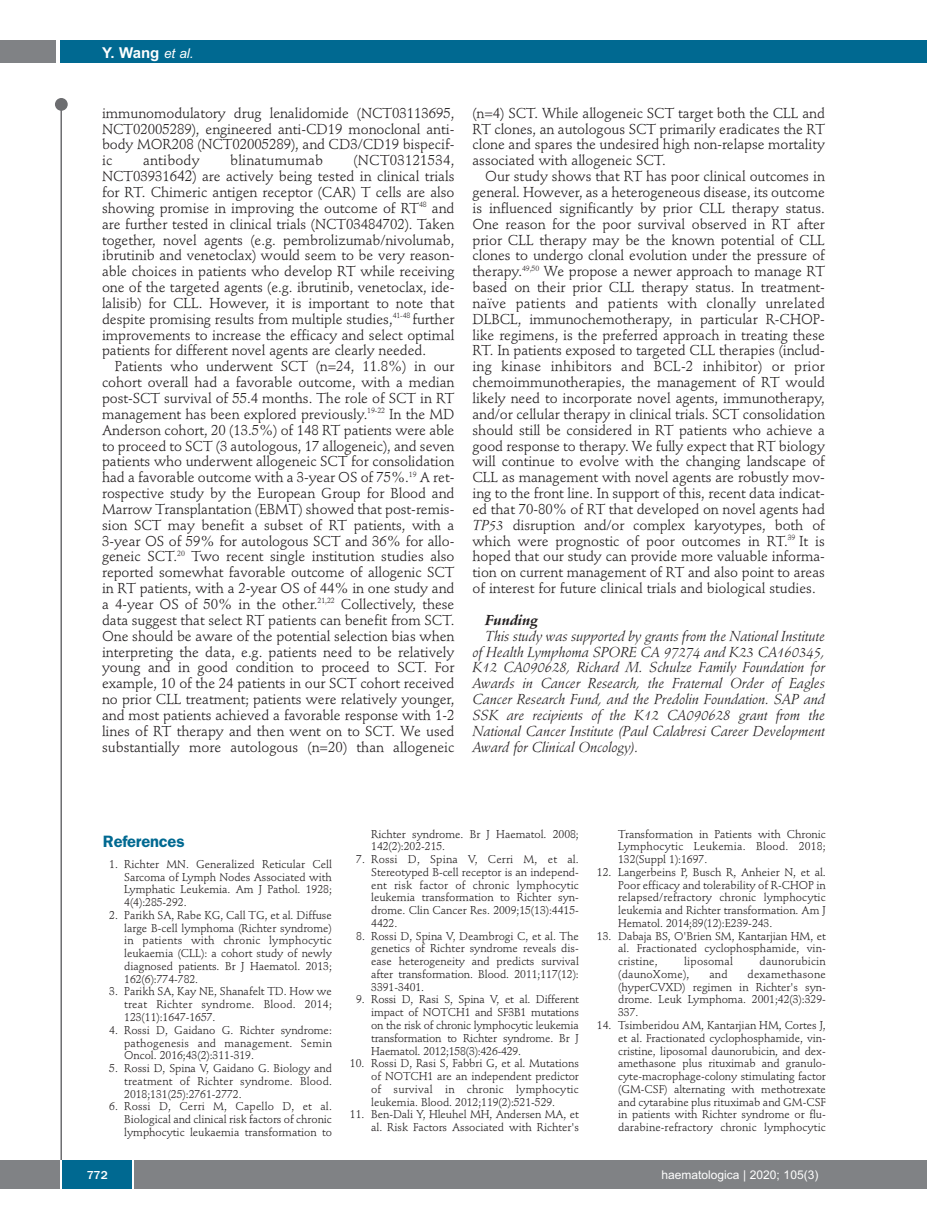
<style>
.page{position:relative;width:927px;height:1225px;background:#fff}
.page>*{position:absolute;margin:0;border:0;box-sizing:border-box;transform-origin:0 0}
.t1{font:600 16.5px "Franklin Gothic";letter-spacing:-.01em;color:#006991}
.t2{font:700 15px "Arial";color:#fff}
.t3{font:14.25px/15.9px "Stempel Schneidler";letter-spacing:-.005em;color:#231f20;text-align:justify}
.t4{font:italic 14.25px/15.9px "Stempel Schneidler";letter-spacing:-.005em;color:#231f20;text-align:justify}
.t5{font:14.25px "Stempel Schneidler";letter-spacing:.015em;color:#231f20}
.t6{font:italic 700 14.25px "Stempel Schneidler";letter-spacing:-.005em;color:#231f20}
.t7{font:12px "Arial";color:#fff}
.t8{font:500 12px "Franklin Gothic";color:#fff}
.t9{font:11.25px/12.8px "Stempel Schneidler";letter-spacing:-.005em;color:#231f20;text-align:justify}
.t10{font:11.25px "Stempel Schneidler";letter-spacing:.015em;color:#231f20}
.s1{font-weight:400;font-style:italic;font-size:13.5px}
.s2{font-size:15px}
.s3{font-style:italic}
</style>
<div class="page">
<div style="left:911px;top:40px;width:16px;height:22px;background:#006991"></div>
<div style="left:910px;top:1160px;width:17px;height:28px;background:#808285"></div>
<div style="left:55px;top:98px;width:13px;height:13px;background:#6c6d70;border-radius:50%"></div>
<hr style="left:60px;top:101px;width:2px;height:1061px;background:#6c6d70">
<div style="left:60px;top:40px;width:852px;height:22px;background:#006991"></div>
<div style="left:0;top:40px;width:56px;height:22px;background:#808285"></div>
<div style="left:0;top:1160px;width:911px;height:28px;background:#808285"></div>
<div style="left:62px;top:1160px;width:71px;height:28px;background:#006991"></div>
<hr style="left:60px;top:1160px;width:2px;height:28px;background:#fff">
<svg style="left:133px;top:1160px;width:1px;height:28px"></svg>
<p class="t2" style="left:102px;top:44px;width:93px">Y. Wang <span class="s1">et al.</span></p>
<p class="t3" style="left:102px;top:106px;width:354px">immunomodulatory drug lenalidomide (NCT03113695, NCT02005289), engineered anti-CD19 monoclonal anti&shy;body MOR208 (NCT02005289), and CD3/CD19 bispecif&shy;ic</p>
<p class="t5" style="left:143px;top:154px;width:58px">antibody</p>
<p class="t5" style="left:230px;top:154px;width:94px">blinatumumab</p>
<p class="t3" style="left:102px;top:154px;width:354px;text-indent:251px">(NCT03121534, NCT039316<span class="s2">42</span>) are actively being tested in clinical trials for RT. Chimeric antigen receptor (CAR) T cells are also showing promise in improving the outcome of RT<sup>48</sup> and are further tested in clinical trials (NCT03484702). Taken together, novel agents (e.g. pembrolizumab/nivolumab, ibrutinib and venetoclax) would seem to be very reason&shy;able choices in patients who develop RT while receiving one of the targeted agents (e.g. ibrutinib, venetoclax, ide&shy;lalisib) for CLL. However, it is important to note that despite promising results from multiple studies,<sup>41-48</sup> further improvements to increase the efficacy and select optimal patients for different novel agents are clearly needed.</p>
<p class="t3" style="left:102px;top:360px;width:354px;text-indent:13px">Patients who underwent SCT (n=24, 11.8%) in our cohort overall had a favorable outcome, with a median post-SCT survival of 55.4 months. The role of SCT in RT management has been explored previously.<sup>19-22</sup> In the MD Anderson cohort, 20 (13.5%) of 148 RT patients were able to proceed to SCT (3 autologous, 17 allogeneic), and seven patients who underwent allogeneic SCT for consolidation had a favorable outcome with a 3-year OS of 75%.<sup>19</sup> A ret&shy;rospective study by the European Group for Blood and Marrow Transplantation (EBMT) showed that post-remis&shy;sion SCT may benefit a subset of RT patients, with a 3-year OS of 59% for autologous SCT and 36% for allo&shy;geneic SCT.<sup>20</sup> Two recent single institution studies also reported somewhat favorable outcome of allogenic SCT in RT patients, with a 2-year OS of 44% in one study and a 4-year OS of 50% in the other.<sup>21,22</sup> Collectively, these data suggest that select RT patients can benefit from SCT.<br>One should be aware of the potential selection bias when interpreting the data, e.g. patients need to be relatively young and in good condition to proceed to SCT. For example, 10 of the 24 patients in our SCT cohort received no prior CLL treatment; patients were relatively younger, and most patients achieved a favorable response with 1-2 lines of RT therapy and then went on to SCT. We used substantially more autologous (n=20) than allogeneic</p>
<p class="t3" style="left:472px;top:106px;width:354px">(n=4) SCT. While allogeneic SCT target both the CLL and RT clones, an autologous SCT primarily eradicates the RT clone and spares the undesired high non-relapse mortality associated with allogeneic SCT.</p>
<p class="t3" style="left:472px;top:170px;width:354px;text-indent:13px">Our study shows that RT has poor clinical outcomes in general. However, as a heterogeneous disease, its outcome is influenced significantly by prior CLL therapy status.<br>One reason for the poor survival observed in RT after prior CLL therapy may be the known potential of CLL clones to undergo clonal evolution under the pressure of therapy.<sup>49,50</sup> We propose a newer approach to manage RT based on their prior CLL therapy status. In treatment&shy;naïve patients and patients with clonally unrelated DLBCL, immunochemotherapy, in particular R-CHOP&shy;like regimens, is the preferred approach in treating these RT. In patients exposed to targeted CLL therapies (includ&shy;ing kinase inhibitors and BCL-2 inhibitor) or prior chemoimmunotherapies, the management of RT would likely need to incorporate novel agents, immunotherapy, and/or cellular therapy in clinical trials. SCT consolidation should still be considered in RT patients who achieve a good response to therapy. We fully expect that RT biology will continue to evolve with the changing landscape of CLL as management with novel agents are robustly mov&shy;ing to the front line. In support of this, recent data indicat&shy;ed that 70-80% of RT that developed on novel agents had <span class="s3">TP53</span> disruption and/or complex karyotypes, both of which were prognostic of poor outcomes in RT.<sup>39</sup> It is hoped that our study can provide more valuable informa&shy;tion on current management of RT and also point to areas of interest for future clinical trials and biological studies.</p>
<p class="t6" style="left:485px;top:614px;width:54px">Funding</p>
<p class="t4" style="left:472px;top:629px;width:354px;text-indent:13px">This study was supported by grants from the National Institute of Health Lymphoma SPORE CA 97274 and K23 CA160345, K12 CA090628, Richard M. Schulze Family Foundation for Awards in Cancer Research, the Fraternal Order of Eagles Cancer Research Fund, and the Predolin Foundation. SAP and SSK are recipients of the K12 CA090628 grant from the National Cancer Institute (Paul Calabresi Career Development Award for Clinical Oncology).</p>
<p class="t1" style="left:103px;top:835px;width:83px">References</p>
<p class="t9" style="left:124px;top:859px;width:209px;text-indent:-15px">1. Richter MN. Generalized Reticular Cell Sarcoma of Lymph Nodes Associated with Lymphatic Leukemia. Am J Pathol. 1928; 4(4):285-292.</p>
<p class="t9" style="left:124px;top:910px;width:209px;text-indent:-15px">2. Parikh SA, Rabe KG, Call TG, et al. Diffuse large B-cell lymphoma (Richter syndrome) in patients with chronic lymphocytic leukaemia (CLL): a cohort study of newly diagnosed patients. Br J Haematol. 2013; 162(6):774-782.</p>
<p class="t9" style="left:124px;top:986px;width:209px;text-indent:-15px">3. Parikh SA, Kay NE, Shanafelt TD. How we treat Richter syndrome. Blood. 2014; 123(11):1647-1657.</p>
<p class="t9" style="left:124px;top:1024px;width:209px;text-indent:-15px">4. Rossi D, Gaidano G. Richter syndrome: pathogenesis and management. Semin Oncol. 2016;43(2):311-319.</p>
<p class="t9" style="left:124px;top:1063px;width:209px;text-indent:-15px">5. Rossi D, Spina V, Gaidano G. Biology and treatment of Richter syndrome. Blood.<br>2018;131(25):2761-2772.</p>
<p class="t9" style="left:124px;top:1101px;width:209px;text-indent:-15px">6. Rossi D, Cerri M, Capello D, et al.<br>Biological and clinical risk factors of chronic lymphocytic leukaemia transformation to</p>
<p class="t9" style="left:371px;top:828px;width:209px">Richter syndrome. Br J Haematol. 2008;<br>142(2):202-215.</p>
<p class="t9" style="left:371px;top:854px;width:209px;text-indent:-15px">7. Rossi D, Spina V, Cerri M, et al.<br>Stereotyped B-cell receptor is an independ&shy;ent risk factor of chronic lymphocytic leukemia transformation to Richter syn&shy;drome. Clin Cancer Res. 2009;15(13):4415- 4422.</p>
<p class="t9" style="left:371px;top:930px;width:209px;text-indent:-15px">8. Rossi D, Spina V, Deambrogi C, et al. The genetics of Richter syndrome reveals dis&shy;ease heterogeneity and predicts survival after transformation. Blood. 2011;117(12):<br>3391-3401.</p>
<p class="t9" style="left:371px;top:994px;width:209px;text-indent:-15px">9. Rossi D, Rasi S, Spina V, et al. Different impact of NOTCH1 and SF3B1 mutations on the risk of chronic lymphocytic leukemia transformation to Richter syndrome. Br J Haematol. 2012;158(3):426-429.</p>
<p class="t9" style="left:371px;top:1058px;width:209px;text-indent:-21px">10. Rossi D, Rasi S, Fabbri G, et al. Mutations of NOTCH1 are an independent predictor of survival in chronic lymphocytic leukemia. Blood. 2012;119(2):521-529.</p>
<p class="t9" style="left:350px;top:1109px;width:230px;text-align:right">11. Ben-Dali Y, Hleuhel MH, Andersen MA, et al. Risk Factors Associated with Richter's</p>
<p class="t9" style="left:618px;top:828px;width:209px">Transformation in Patients with Chronic Lymphocytic Leukemia. Blood. 2018; 132(Suppl 1):1697.</p>
<p class="t9" style="left:618px;top:866px;width:209px;text-indent:-21px">12. Langerbeins P, Busch R, Anheier N, et al.<br>Poor efficacy and tolerability of R-CHOP in relapsed/refractory chronic lymphocytic leukemia and Richter transformation. Am J Hematol. 2014;89(12):E239-243.</p>
<p class="t9" style="left:618px;top:930px;width:209px;text-indent:-21px">13. Dabaja BS, O'Brien SM, Kantarjian HM, et al. Fractionated cyclophosphamide, vin&shy;cristine,</p>
<p class="t10" style="left:684px;top:956px;width:50px">liposomal</p>
<p class="t10" style="left:760px;top:956px;width:68px">daunorubicin</p>
<p class="t10" style="left:618px;top:969px;width:73px">(daunoXome),</p>
<p class="t9" style="left:709px;top:968px;width:20px">and</p>
<p class="t9" style="left:618px;top:968px;width:209px;text-indent:129px">dexamethasone (hyperCVXD) regimen in Richter's syn&shy;drome. Leuk Lymphoma. 2001;42(3):329- 337.</p>
<p class="t9" style="left:618px;top:1019px;width:209px;text-indent:-21px">14. Tsimberidou AM, Kantarjian HM, Cortes J, et al. Fractionated cyclophosphamide, vin&shy;cristine, liposomal daunorubicin, and dex&shy;amethasone plus rituximab and granulo&shy;cyte-macrophage-colony stimulating factor (GM-CSF) alternating with methotrexate and cytarabine plus rituximab and GM-CSF in patients with Richter syndrome or flu&shy;darabine-refractory chronic lymphocytic</p>
<p class="t8" style="left:87px;top:1167px;width:22px">772</p>
<p class="t7" style="left:661px;top:1167px;width:158px">haematologica | 2020; 105(3)</p>
</div>
